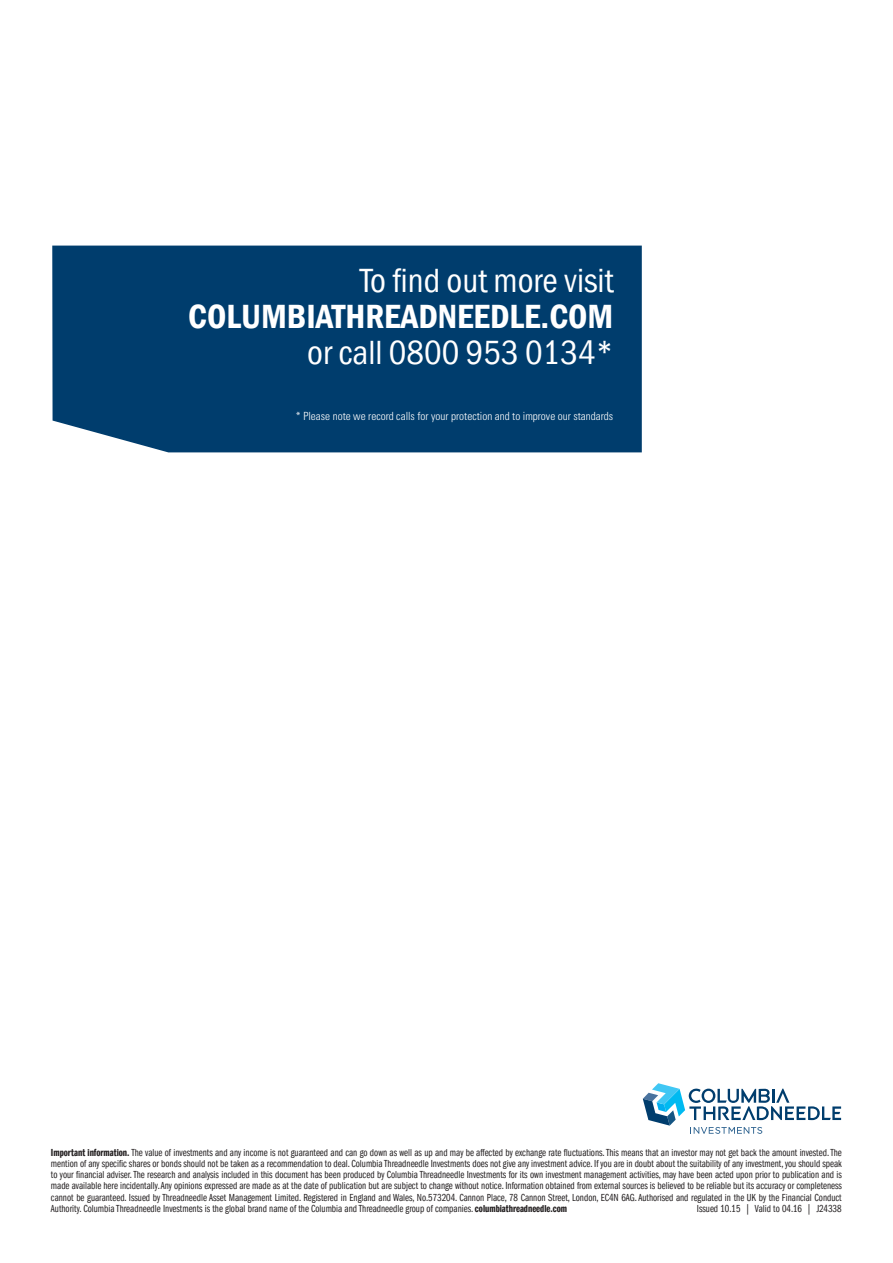
<style>
.page{position:relative;width:893px;height:1263px;background:#fff}
.page>*{position:absolute;margin:0;border:0;box-sizing:border-box;transform-origin:0 0}
.CT_-_BroRetail_16_Ba{font:condensed 34.5px "ITC Frank Gofor Ameriprise";color:#fff}
.CT_-_BroRetail_16_Ba-2{font:34.5px "ITC Frank Gofor Ameriprise Dm Cn";color:#fff}
.CT_-_BroRetail_17_Ba{font:300 condensed 11.25px "Univers LT Std";color:#fff}
.CT_-_BroRetail_15_Di{font:10.5px/11.2px "ITC Frank Gofor Ameriprise Bk Cm";color:#231f20;text-align:justify}
.s1{font-family:"ITC Frank Gofor Ameriprise Dm Cm"}
</style>
<div class="page">
<div style="left:52px;top:246px;width:590px;height:206px;background:#003d6d"></div>
<svg style="left:643px;top:1083px;width:198px;height:51px"></svg>
<p class="CT_-_BroRetail_16_Ba" style="left:360px;top:262px;width:255px">To find out more visit</p>
<p class="CT_-_BroRetail_16_Ba-2" style="left:188px;top:297px;width:427px">COLUMBIATHREADNEEDLE.COM</p>
<p class="CT_-_BroRetail_16_Ba" style="left:307px;top:333px;width:308px">or call 0800 953 0134*</p>
<p class="CT_-_BroRetail_17_Ba" style="left:296px;top:409px;width:319px">* Please note we record calls for your protection and to improve our standards</p>
<p class="CT_-_BroRetail_15_Di" style="left:51px;top:1147px;width:792px"><span class="s1">Important information.</span> The value of investments and any income is not guaranteed and can go down as well as up and may be affected by exchange rate fluctuations. This means that an investor may not get back the amount invested. The mention of any specific shares or bonds should not be taken as a recommendation to deal. Columbia Threadneedle Investments does not give any investment advice. If you are in doubt about the suitability of any investment, you should speak to your financial adviser. The research and analysis included in this document has been produced by Columbia Threadneedle Investments for its own investment management activities, may have been acted upon prior to publication and is made available here incidentally. Any opinions expressed are made as at the date of publication but are subject to change without notice. Information obtained from external sources is believed to be reliable but its accuracy or completeness cannot be guaranteed. Issued by Threadneedle Asset Management Limited. Registered in England and Wales, No.573204. Cannon Place, 78 Cannon Street, London, EC4N 6AG. Authorised and regulated in the UK by the Financial Conduct Authority. Columbia Threadneedle Investments is the global brand name of the Columbia and Threadneedle group of companies. <span class="s1">columbiathreadneedle.com</span></p>
<p class="CT_-_BroRetail_15_Di" style="left:697px;top:1203px;width:146px">Issued 10.15 | Valid to 04.16 | J24338</p>
</div>
